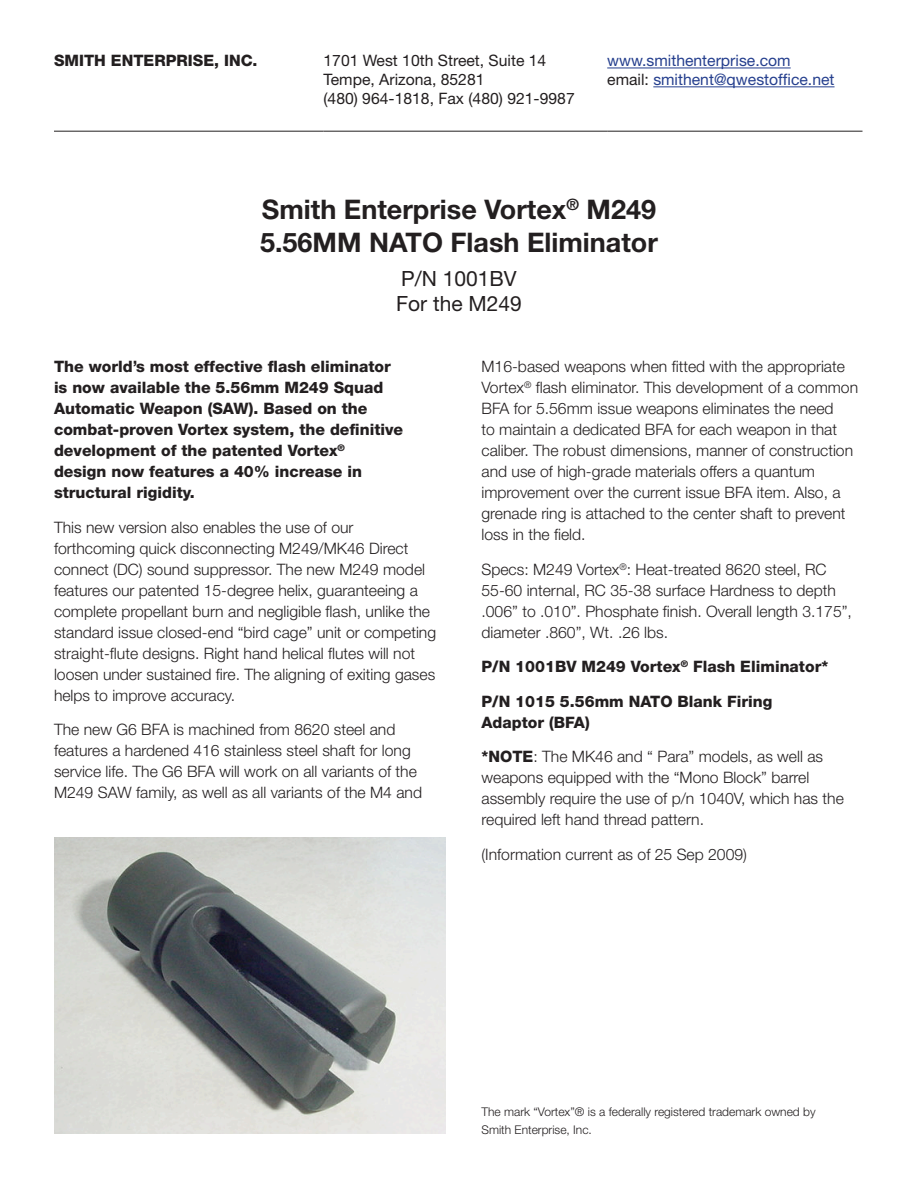
<style>
.page{position:relative;width:918px;height:1188px;background:#fff}
.page>*{position:absolute;margin:0;border:0;box-sizing:border-box;transform-origin:0 0}
.t1{font:700 27px/32.4px "Helvetica Neue";color:#231f20}
.subhead{font:21px/25.2px "Helvetica Neue";color:#231f20}
.Body{font:300 15.75px/21px "Helvetica Neue";color:#231f20}
.Body-2{font:800 15.75px/21px "Helvetica Neue";color:#231f20}
.cell_body_tight{font:15.75px "Helvetica Neue";color:#231f20}
.cell_body_tight-2{font:15.75px "Helvetica Neue";color:#253f8e}
.cell_body_tight-3{font:800 15.75px "Helvetica Neue";color:#231f20}
.footnote{font:300 12px/18px "Helvetica Neue";color:#231f20}
.s1{color:#231f20}
.s2{font-weight:800}
</style>
<div class="page">
<hr style="left:54px;top:131px;width:270px;height:1px;background:#231f20">
<hr style="left:324px;top:131px;width:283px;height:1px;background:#231f20">
<hr style="left:607px;top:131px;width:256px;height:1px;background:#231f20">
<hr style="left:607px;top:68px;width:184px;height:1px;background:#253f8e">
<hr style="left:653px;top:86px;width:182px;height:1px;background:#253f8e">
<img style="left:54px;top:837px;width:392px;height:297px">
<p class="cell_body_tight-3" style="left:54px;top:51px;width:205px">SMITH ENTERPRISE, INC.</p>
<p class="cell_body_tight" style="left:324px;top:51px;width:224px">1701 West 10th Street, Suite 14</p>
<p class="cell_body_tight" style="left:324px;top:70px;width:163px">Tempe, Arizona, 85281</p>
<p class="cell_body_tight" style="left:324px;top:89px;width:253px">(480) 964-1818, Fax (480) 921-9987</p>
<p class="cell_body_tight-2" style="left:607px;top:51px;width:185px">www.smithenterprise.com</p>
<p class="cell_body_tight-2" style="left:607px;top:70px;width:229px"><span class="s1">email:</span> smithent@qwestoffice.net</p>
<h1 class="t1" style="left:260px;top:193px;width:399px">Smith Enterprise Vortex<sup>®</sup> M249<br>5.56MM NATO Flash Eliminator</h1>
<p class="subhead" style="left:396px;top:265px;width:127px">P/N 1001BV<br>For the M249</p>
<p class="Body-2" style="left:54px;top:356px;width:351px">The world’s most effective flash eliminator is now available the 5.56mm M249 Squad Automatic Weapon (SAW). Based on the combat-proven Vortex system, the definitive development of the patented Vortex<sup>®<br></sup>design now features a 40% increase in structural rigidity.</p>
<p class="Body" style="left:54px;top:516px;width:384px">This new version also enables the use of our forthcoming quick disconnecting M249/MK46 Direct connect (DC) sound suppressor. The new M249 model features our patented 15-degree helix, guaranteeing a complete propellant burn and negligible flash, unlike the standard issue closed-end “bird cage” unit or competing straight-flute designs. Right hand helical flutes will not loosen under sustained fire. The aligning of exiting gases helps to improve accuracy.</p>
<p class="Body" style="left:54px;top:719px;width:370px">The new G6 BFA is machined from 8620 steel and features a hardened 416 stainless steel shaft for long service life. The G6 BFA will work on all variants of the M249 SAW family, as well as all variants of the M4 and</p>
<p class="Body" style="left:482px;top:356px;width:378px">M16-based weapons when fitted with the appropriate Vortex<sup>®</sup> flash eliminator. This development of a common BFA for 5.56mm issue weapons eliminates the need<br>to maintain a dedicated BFA for each weapon in that caliber. The robust dimensions, manner of construction and use of high-grade materials offers a quantum improvement over the current issue BFA item. Also, a grenade ring is attached to the center shaft to prevent loss in the field.</p>
<p class="Body" style="left:482px;top:558px;width:372px">Specs: M249 Vortex<sup>®</sup>: Heat-treated 8620 steel, RC 55-60 internal, RC 35-38 surface Hardness to depth .006” to .010”. Phosphate finish. Overall length 3.175”, diameter .860”, Wt. .26 lbs.</p>
<p class="Body-2" style="left:482px;top:656px;width:348px">P/N 1001BV M249 Vortex<sup>®</sup> Flash Eliminator*</p>
<p class="Body-2" style="left:482px;top:691px;width:292px">P/N 1015 5.56mm NATO Blank Firing<br>Adaptor (BFA)</p>
<p class="Body" style="left:482px;top:746px;width:364px"><span class="s2">*NOTE</span>: The MK46 and “ Para” models, as well as weapons equipped with the “Mono Block” barrel assembly require the use of p/n 1040V, which has the required left hand thread pattern.</p>
<p class="Body" style="left:482px;top:843px;width:267px">(Information current as of 25 Sep 2009)</p>
<p class="footnote" style="left:482px;top:1102px;width:336px">The mark “Vortex”® is a federally registered trademark owned by<br>Smith Enterprise, Inc.</p>
</div>
